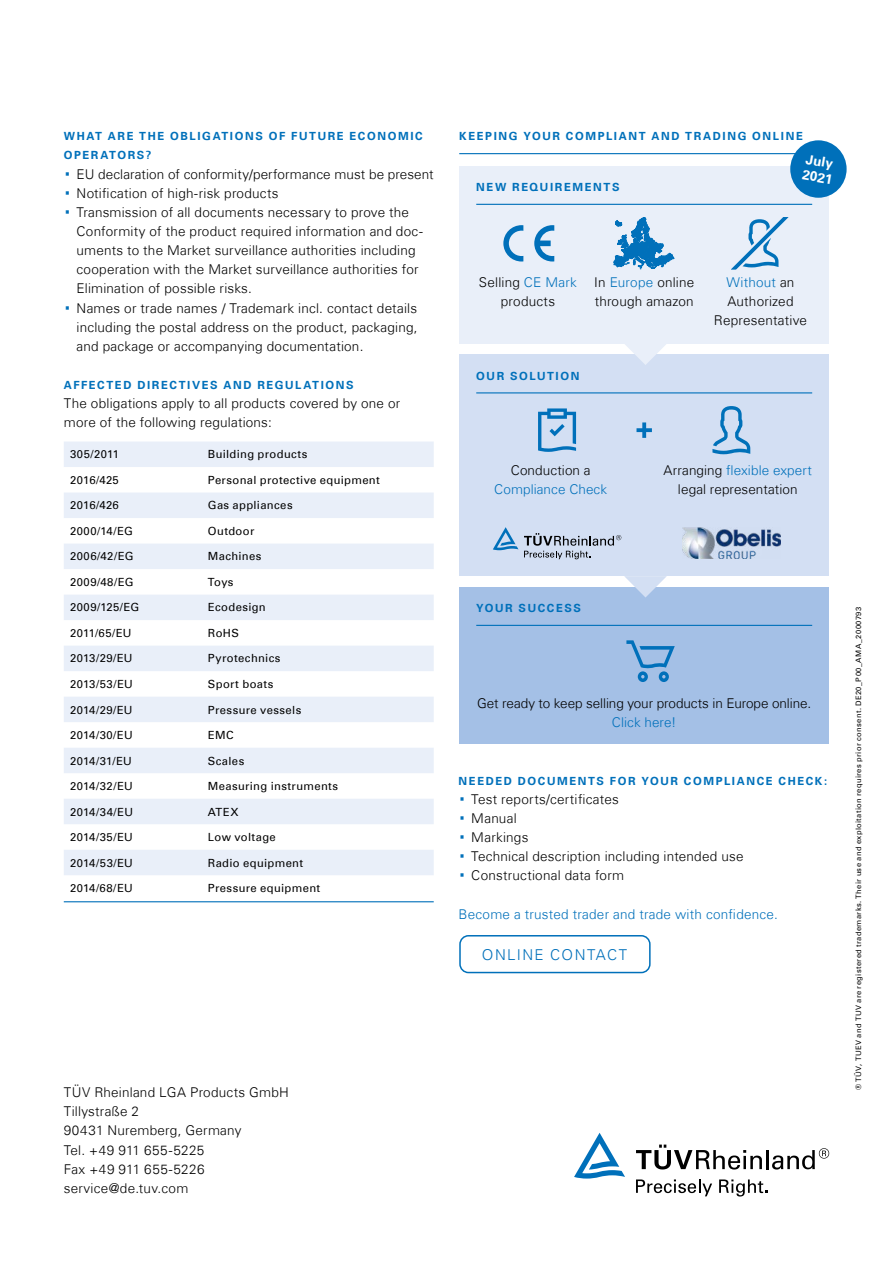
<style>
.page{position:relative;width:893px;height:1263px;background:#fff}
.page>*{position:absolute;margin:0;border:0;box-sizing:border-box;transform-origin:0 0}
.t1{font:300 15px "Univers Com 45";letter-spacing:.09em;color:#0070ba}
.t2{font:300 13.5px/19.2px "Univers Com 45";letter-spacing:.015em;color:#000}
.t3{font:300 13.5px "Univers Com 45";letter-spacing:.015em;color:#0070ba}
.t4{font:300 13.5px "Univers Com 45";letter-spacing:-.005em;color:#000}
.t5{font:700 13.5px/15.9px "Univers Com 65";color:#fff}
.t6{font:11.25px "Univers Com 55 Roman";letter-spacing:.03em;color:#000}
.t7{font:700 11.25px/19.2px "Univers Com 65";letter-spacing:.145em;color:#0070ba}
.t8{font:7.5px "Univers Com 55 Roman";letter-spacing:.05em;color:#000}
.s1{font-family:"Univers Com 55 Roman";font-weight:400;font-size:27px;color:#0070ba}
.s2{color:#0070ba}
</style>
<div class="page">
<svg style="left:636px;top:1144px;width:126px;height:25px"></svg>
<hr style="left:766px;top:1150px;width:3px;height:19px;background:#000">
<svg style="left:772px;top:1148px;width:57px;height:21px"></svg>
<svg style="left:574px;top:1133px;width:51px;height:45px"></svg>
<svg style="left:636px;top:1179px;width:76px;height:17px"></svg>
<svg style="left:719px;top:1179px;width:48px;height:17px"></svg>
<hr style="left:459px;top:153px;width:370px;height:1px;background:#0070ba">
<div style="left:459px;top:587px;width:370px;height:157px;background:#a4c0e6"></div>
<hr style="left:476px;top:625px;width:336px;height:1px;background:#0070ba">
<svg style="left:626px;top:640px;width:49px;height:42px"></svg>
<div style="left:459px;top:354px;width:370px;height:222px;background:#d3dff3"></div>
<hr style="left:476px;top:392px;width:336px;height:1px;background:#0070ba">
<svg style="left:624px;top:576px;width:43px;height:21px"></svg>
<svg style="left:538px;top:408px;width:38px;height:44px"></svg>
<svg style="left:712px;top:406px;width:38px;height:48px"></svg>
<img style="left:682px;top:528px;width:99px;height:31px">
<svg style="left:493px;top:527px;width:25px;height:23px"></svg>
<svg style="left:524px;top:533px;width:97px;height:26px"></svg>
<svg style="left:636px;top:422px;width:16px;height:16px"></svg>
<svg style="left:64px;top:441px;width:370px;height:434px;fill:#e9eff9"></svg>
<hr style="left:64px;top:901px;width:370px;height:1px;background:#0070ba">
<svg style="left:625px;top:344px;width:41px;height:21px"></svg>
<div style="left:459px;top:166px;width:370px;height:178px;background:#e9eff9"></div>
<hr style="left:476px;top:204px;width:336px;height:1px;background:#0070ba">
<svg style="left:613px;top:217px;width:62px;height:53px"></svg>
<svg style="left:534px;top:225px;width:20px;height:36px"></svg>
<svg style="left:503px;top:225px;width:20px;height:36px"></svg>
<svg style="left:731px;top:217px;width:58px;height:53px"></svg>
<div style="left:790px;top:140px;width:57px;height:58px;background:#0070ba;border-radius:50%"></div>
<div style="left:459px;top:935px;width:192px;height:38px;border:2px solid #0070ba;border-radius:9px"></div>
<p class="t7" style="left:64px;top:127px;width:360px">WHAT ARE THE OBLIGATIONS OF FUTURE ECONOMIC<br>OPERATORS?</p>
<p class="t2" style="left:64px;top:164px;width:371px"><span class="s1">·</span> EU declaration of conformity/performance must be present <span class="s1">·</span> Notification of high-risk products<br><span class="s1">·</span> Transmission of all documents necessary to prove the</p>
<p class="t2" style="left:77px;top:222px;width:348px">Conformity of the product required information and doc-</p>
<p class="t2" style="left:77px;top:241px;width:341px">uments to the Market surveillance authorities including</p>
<p class="t2" style="left:77px;top:260px;width:344px">cooperation with the Market surveillance authorities for</p>
<p class="t2" style="left:77px;top:279px;width:177px">Elimination of possible risks.</p>
<p class="t2" style="left:64px;top:298px;width:355px"><span class="s1">·</span> Names or trade names / Trademark incl. contact details</p>
<p class="t2" style="left:77px;top:317px;width:343px">including the postal address on the product, packaging,</p>
<p class="t2" style="left:77px;top:336px;width:288px">and package or accompanying documentation.</p>
<p class="t7" style="left:64px;top:376px;width:291px">AFFECTED DIRECTIVES AND REGULATIONS</p>
<p class="t2" style="left:64px;top:394px;width:338px">The obligations apply to all products covered by one or more of the following regulations:</p>
<p class="t6" style="left:70px;top:448px;width:50px">305/2011</p>
<p class="t6" style="left:208px;top:448px;width:101px">Building products</p>
<p class="t6" style="left:70px;top:473px;width:50px">2016/425</p>
<p class="t6" style="left:208px;top:473px;width:173px">Personal protective equipment</p>
<p class="t6" style="left:70px;top:499px;width:50px">2016/426</p>
<p class="t6" style="left:208px;top:499px;width:86px">Gas appliances</p>
<p class="t6" style="left:70px;top:524px;width:64px">2000/14/EG</p>
<p class="t6" style="left:208px;top:524px;width:48px">Outdoor</p>
<p class="t6" style="left:70px;top:550px;width:65px">2006/42/EG</p>
<p class="t6" style="left:208px;top:550px;width:55px">Machines</p>
<p class="t6" style="left:70px;top:575px;width:65px">2009/48/EG</p>
<p class="t6" style="left:208px;top:575px;width:27px">Toys</p>
<p class="t6" style="left:70px;top:601px;width:71px">2009/125/EG</p>
<p class="t6" style="left:208px;top:601px;width:59px">Ecodesign</p>
<p class="t6" style="left:70px;top:626px;width:63px">2011/65/EU</p>
<p class="t6" style="left:208px;top:626px;width:33px">RoHS</p>
<p class="t6" style="left:70px;top:652px;width:64px">2013/29/EU</p>
<p class="t6" style="left:208px;top:652px;width:74px">Pyrotechnics</p>
<p class="t6" style="left:70px;top:677px;width:64px">2013/53/EU</p>
<p class="t6" style="left:208px;top:677px;width:67px">Sport boats</p>
<p class="t6" style="left:70px;top:703px;width:64px">2014/29/EU</p>
<p class="t6" style="left:208px;top:703px;width:95px">Pressure vessels</p>
<p class="t6" style="left:70px;top:728px;width:64px">2014/30/EU</p>
<p class="t6" style="left:208px;top:728px;width:27px">EMC</p>
<p class="t6" style="left:70px;top:754px;width:63px">2014/31/EU</p>
<p class="t6" style="left:208px;top:754px;width:38px">Scales</p>
<p class="t6" style="left:70px;top:779px;width:64px">2014/32/EU</p>
<p class="t6" style="left:208px;top:779px;width:132px">Measuring instruments</p>
<p class="t6" style="left:70px;top:805px;width:64px">2014/34/EU</p>
<p class="t6" style="left:208px;top:805px;width:32px">ATEX</p>
<p class="t6" style="left:70px;top:830px;width:64px">2014/35/EU</p>
<p class="t6" style="left:208px;top:830px;width:69px">Low voltage</p>
<p class="t6" style="left:70px;top:856px;width:64px">2014/53/EU</p>
<p class="t6" style="left:208px;top:856px;width:97px">Radio equipment</p>
<p class="t6" style="left:70px;top:881px;width:64px">2014/68/EU</p>
<p class="t6" style="left:208px;top:881px;width:114px">Pressure equipment</p>
<p class="t2" style="left:64px;top:1083px;width:227px">TÜV Rheinland LGA Products GmbH<br>Tillystraße 2<br>90431 Nuremberg, Germany<br>Tel. +49 911 655-5225<br>Fax +49 911 655-5226 service@de.tuv.com</p>
<p class="t7" style="left:459px;top:127px;width:345px">KEEPING YOUR COMPLIANT AND TRADING ONLINE</p>
<p class="t7" style="left:476px;top:177px;width:145px">NEW REQUIREMENTS</p>
<p class="t5" style="left:807px;top:151px;width:32px;rotate:10deg">July<br>2021</p>
<p class="t2" style="left:479px;top:272px;width:100px;text-align:center">Selling <span class="s2">CE Mark </span>products</p>
<p class="t2" style="left:594px;top:272px;width:102px">In <span class="s2">Europe</span> online through amazon</p>
<p class="t2" style="left:714px;top:272px;width:95px;text-align:center"><span class="s2">Without</span> an<br>Authorized<br>Representative</p>
<p class="t7" style="left:476px;top:366px;width:105px">OUR SOLUTION</p>
<p class="t2" style="left:511px;top:461px;width:81px">Conduction a</p>
<p class="t3" style="left:494px;top:481px;width:115px">Compliance Check</p>
<p class="t2" style="left:664px;top:461px;width:150px;text-align:center">Arranging <span class="s2">flexible expert </span>legal representation</p>
<p class="t7" style="left:476px;top:598px;width:106px">YOUR SUCCESS</p>
<p class="t4" style="left:477px;top:695px;width:336px">Get ready to keep selling your products in Europe online.</p>
<p class="t3" style="left:612px;top:714px;width:66px">Click here!</p>
<p class="t7" style="left:459px;top:771px;width:370px">NEEDED DOCUMENTS FOR YOUR COMPLIANCE CHECK:</p>
<p class="t2" style="left:459px;top:789px;width:286px"><span class="s1">·</span> Test reports/certificates<br><span class="s1">·</span> Manual<br><span class="s1">·</span> Markings<br><span class="s1">·</span> Technical description including intended use <span class="s1">·</span> Constructional data form</p>
<p class="t3" style="left:459px;top:905px;width:321px">Become a trusted trader and trade with confidence.</p>
<p class="t1" style="left:482px;top:945px;width:147px">ONLINE CONTACT</p>
<p class="t8" style="left:854px;top:1090px;width:485px;rotate:-90deg">® TÜV, TUEV and TUV are registered trademarks. Their use and exploitation requires prior consent. DE20_P00_AMA_2000793</p>
</div>
